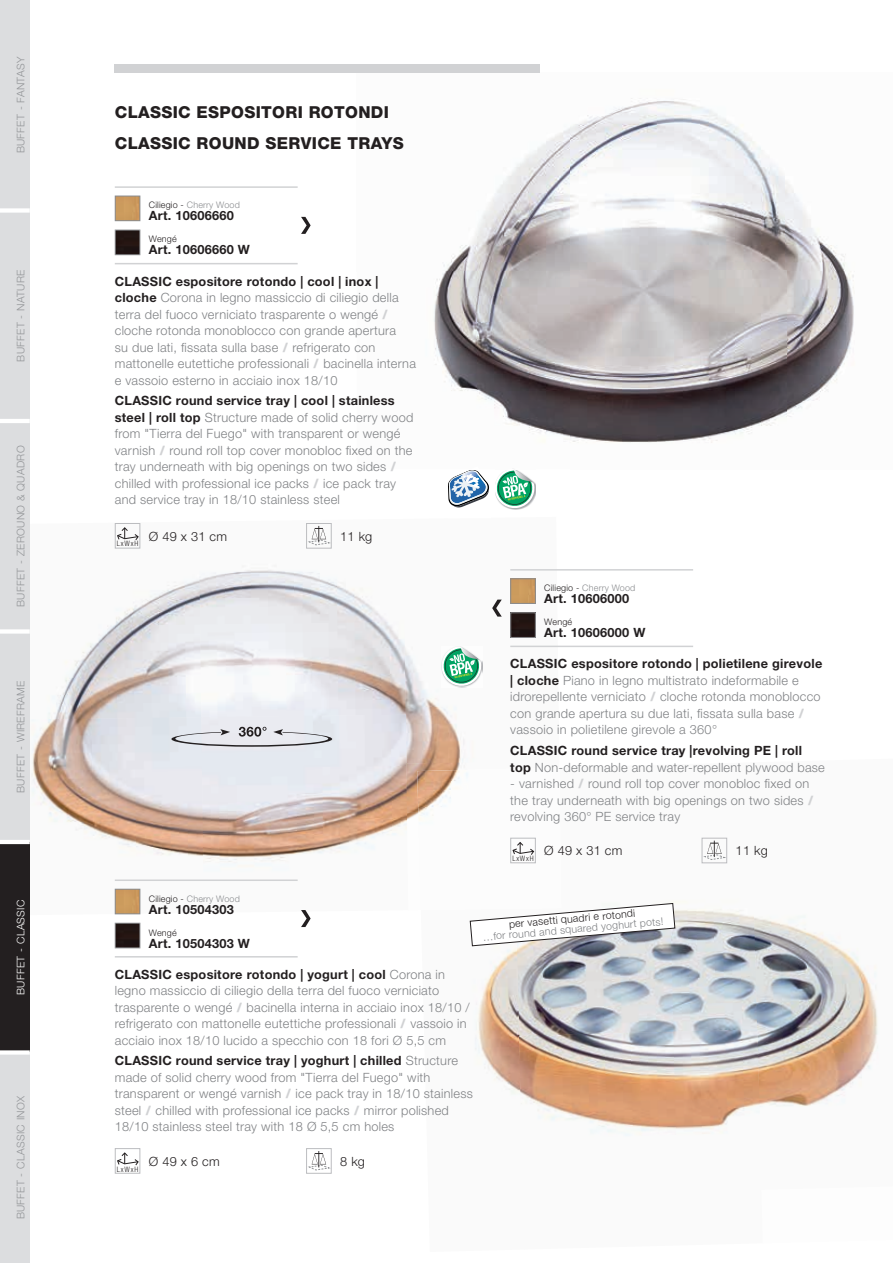
<style>
.page{position:relative;width:893px;height:1263px;background:#fff}
.page>*{position:absolute;margin:0;border:0;box-sizing:border-box;transform-origin:0 0}
.t1{font:800 16.5px/30.8px "Helvetica Neue LT Std";letter-spacing:.02em;color:#231f20}
.t2{font:300 12.75px/16.5px "Helvetica Neue LT Std";letter-spacing:.02em;color:#808285}
.t3{font:700 12.75px/16.5px "Helvetica Neue LT Std";letter-spacing:.02em;color:#231f20}
.t4{font:300 12.75px "Helvetica Neue LT Std";letter-spacing:.02em;color:#231f20}
.t5{font:300 10.5px "Helvetica Neue LT Std";letter-spacing:.03em;color:#939598}
.t6{font:300 10.5px "Helvetica Neue LT Std";color:#808285}
.t7{font:300 10.5px "Helvetica Neue LT Std";color:#231f20}
.t8{font:300 10.5px "Helvetica Neue LT Std";letter-spacing:.03em;color:#fff}
.t9{font:300 9px "Helvetica Neue LT Std";letter-spacing:.02em;color:#8a8c8f}
.t10{font:300 9px "Helvetica Neue LT Std";letter-spacing:.02em;color:#231f20}
.t11{font:300 condensed 7.5px "Helvetica Neue LT Std";letter-spacing:.11em;color:#231f20}
.s1{color:#231f20}
.s2{font-weight:700;color:#231f20}
.s3{font-weight:800;color:#d1d2d4}
.s4{font-weight:300;color:#808285}
</style>
<div class="page">
<img style="left:48px;top:523px;width:151px;height:194px">
<img style="left:199px;top:525px;width:204px;height:192px">
<img style="left:403px;top:599px;width:156px;height:162px">
<img style="left:31px;top:717px;width:170px;height:198px">
<img style="left:201px;top:714px;width:208px;height:153px">
<img style="left:406px;top:761px;width:59px;height:51px">
<img style="left:407px;top:812px;width:10px;height:55px">
<img style="left:434px;top:98px;width:421px;height:345px">
<img style="left:525px;top:837px;width:225px;height:192px">
<img style="left:750px;top:915px;width:128px;height:192px">
<img style="left:475px;top:947px;width:50px;height:147px">
<img style="left:519px;top:1029px;width:244px;height:107px">
<img style="left:417px;top:767px;width:144px;height:135px">
<svg style="left:448px;top:470px;width:88px;height:40px"></svg>
<svg style="left:440px;top:646px;width:43px;height:42px"></svg>
<svg style="left:171px;top:727px;width:161px;height:20px;background:#c9cad0"></svg>
<img style="left:512px;top:580px;width:22px;height:22px">
<div style="left:510px;top:578px;width:26px;height:26px;border:1px solid #8a8c8f"></div>
<img style="left:117px;top:891px;width:21px;height:21px">
<div style="left:115px;top:889px;width:25px;height:25px;border:1px solid #8a8c8f"></div>
<img style="left:512px;top:614px;width:22px;height:22px">
<div style="left:510px;top:612px;width:26px;height:26px;border:1px solid #8a8c8f"></div>
<img style="left:117px;top:925px;width:21px;height:21px">
<div style="left:115px;top:923px;width:25px;height:25px;border:1px solid #8a8c8f"></div>
<img style="left:117px;top:198px;width:21px;height:21px">
<div style="left:115px;top:196px;width:25px;height:25px;border:1px solid #8a8c8f"></div>
<img style="left:117px;top:232px;width:21px;height:21px">
<div style="left:115px;top:230px;width:25px;height:25px;border:1px solid #8a8c8f"></div>
<svg style="left:469px;top:902px;width:207px;height:45px"></svg>
<div style="left:115px;top:64px;width:425px;height:8px;background:#d1d2d4"></div>
<svg style="left:492px;top:600px;width:10px;height:17px"></svg>
<svg style="left:301px;top:217px;width:10px;height:17px"></svg>
<svg style="left:301px;top:910px;width:10px;height:17px"></svg>
<div style="left:510px;top:838px;width:26px;height:25px;border:1px solid #bcbdc0"></div>
<svg style="left:512px;top:841px;width:23px;height:15px"></svg>
<div style="left:115px;top:523px;width:25px;height:25px;border:1px solid #bcbdc0"></div>
<svg style="left:117px;top:527px;width:22px;height:14px"></svg>
<div style="left:115px;top:1148px;width:25px;height:26px;border:1px solid #bcbdc0"></div>
<svg style="left:117px;top:1152px;width:22px;height:14px"></svg>
<div style="left:702px;top:838px;width:25px;height:25px;border:1px solid #bcbdc0"></div>
<svg style="left:703px;top:841px;width:24px;height:19px"></svg>
<div style="left:306px;top:523px;width:26px;height:26px;border:1px solid #bcbdc0"></div>
<svg style="left:307px;top:526px;width:24px;height:19px"></svg>
<div style="left:306px;top:1148px;width:26px;height:26px;border:1px solid #bcbdc0"></div>
<svg style="left:307px;top:1151px;width:24px;height:19px"></svg>
<hr style="left:510px;top:646px;width:183px;height:1px;background:#d1d2d4">
<hr style="left:115px;top:263px;width:183px;height:1px;background:#d1d2d4">
<hr style="left:115px;top:956px;width:183px;height:1px;background:#d1d2d4">
<hr style="left:510px;top:569px;width:183px;height:2px;background:#d1d2d4">
<hr style="left:115px;top:186px;width:183px;height:2px;background:#d1d2d4">
<hr style="left:115px;top:879px;width:183px;height:2px;background:#d1d2d4">
<div style="left:0;top:0;width:30px;height:210px;background:#dcdddf"></div>
<div style="left:0;top:210px;width:30px;height:211px;background:#dcdddf"></div>
<div style="left:0;top:421px;width:30px;height:210px;background:#dcdddf"></div>
<div style="left:0;top:631px;width:30px;height:211px;background:#dcdddf"></div>
<div style="left:0;top:842px;width:30px;height:210px;background:#231f20"></div>
<div style="left:0;top:1052px;width:30px;height:211px;background:#dcdddf"></div>
<div style="left:0;top:208px;width:30px;height:5px;background:#fff"></div>
<hr style="left:0;top:419px;width:30px;height:4px;background:#fff">
<div style="left:0;top:629px;width:30px;height:5px;background:#fff"></div>
<hr style="left:0;top:840px;width:30px;height:4px;background:#fff">
<svg style="left:0;top:1050px;width:30px;height:4px"></svg>
<p class="t5" style="left:14px;top:153px;width:98px;rotate:-90deg">BUFFET - FANTASY</p>
<p class="t5" style="left:14px;top:362px;width:93px;rotate:-90deg">BUFFET - NATURE</p>
<p class="t5" style="left:14px;top:607px;width:163px;rotate:-90deg">BUFFET - ZEROUNO &amp; QUADRO</p>
<p class="t5" style="left:14px;top:793px;width:114px;rotate:-90deg">BUFFET - WIREFRAME</p>
<p class="t8" style="left:14px;top:995px;width:97px;rotate:-90deg">BUFFET - CLASSIC</p>
<p class="t5" style="left:14px;top:1219px;width:125px;rotate:-90deg">BUFFET - CLASSIC INOX</p>
<p class="t1" style="left:115px;top:97px;width:290px">CLASSIC ESPOSITORI ROTONDI<br>CLASSIC ROUND SERVICE TRAYS</p>
<p class="t9" style="left:149px;top:200px;width:93px"><span class="s1">Ciliegio -</span> Cherry Wood</p>
<p class="t3" style="left:149px;top:207px;width:87px">Art. 10606660</p>
<p class="t10" style="left:149px;top:234px;width:29px">Wengé</p>
<p class="t3" style="left:149px;top:241px;width:103px">Art. 10606660 W</p>
<p class="t2" style="left:115px;top:272px;width:303px"><span class="s2">CLASSIC espositore rotondo | cool | inox | cloche</span> Corona in legno massiccio di ciliegio della terra del fuoco verniciato trasparente o wengé <span class="s3">/ </span>cloche rotonda monoblocco con grande apertura<br>su due lati, fissata sulla base <span class="s3">/</span> refrigerato con mattonelle eutettiche professionali <span class="s3">/</span> bacinella interna e vassoio esterno in acciaio inox 18/10</p>
<p class="t2" style="left:115px;top:392px;width:300px"><span class="s2">CLASSIC round service tray | cool | stainless steel | roll top</span> Structure made of solid cherry wood from "Tierra del Fuego" with transparent or wengé varnish <span class="s3">/</span> round roll top cover monobloc fixed on the tray underneath with big openings on two sides <span class="s3">/ </span>chilled with professional ice packs <span class="s3">/</span> ice pack tray and service tray in 18/10 stainless steel</p>
<p class="t11" style="left:117px;top:539px;width:23px">LxWxH</p>
<p class="t4" style="left:149px;top:528px;width:80px">Ø 49 x 31 cm</p>
<p class="t4" style="left:340px;top:528px;width:34px">11 kg</p>
<p class="t9" style="left:544px;top:582px;width:93px"><span class="s1">Ciliegio -</span> Cherry Wood</p>
<p class="t3" style="left:544px;top:590px;width:87px">Art. 10606000</p>
<p class="t10" style="left:544px;top:616px;width:29px">Wengé</p>
<p class="t3" style="left:544px;top:624px;width:103px">Art. 10606000 W</p>
<p class="t2" style="left:510px;top:655px;width:314px"><span class="s2">CLASSIC espositore rotondo | polietilene girevole | cloche</span> Piano in legno multistrato indeformabile e idrorepellente verniciato <span class="s3">/</span> cloche rotonda monoblocco con grande apertura su due lati, fissata sulla base <span class="s3">/ </span>vassoio in polietilene girevole a 360°</p>
<p class="t3" style="left:510px;top:742px;width:316px">CLASSIC round service tray |revolving PE | roll top <span class="s4">Non-deformable and water-repellent plywood base</span></p>
<p class="t2" style="left:510px;top:775px;width:304px">- varnished <span class="s3">/</span> round roll top cover monobloc fixed on the tray underneath with big openings on two sides <span class="s3">/ </span>revolving 360° PE service tray</p>
<p class="t11" style="left:512px;top:854px;width:23px">LxWxH</p>
<p class="t4" style="left:544px;top:843px;width:80px">Ø 49 x 31 cm</p>
<p class="t4" style="left:736px;top:843px;width:34px">11 kg</p>
<p class="t9" style="left:149px;top:893px;width:93px"><span class="s1">Ciliegio -</span> Cherry Wood</p>
<p class="t3" style="left:149px;top:900px;width:87px">Art. 10504303</p>
<p class="t10" style="left:149px;top:927px;width:29px">Wengé</p>
<p class="t3" style="left:149px;top:934px;width:103px">Art. 10504303 W</p>
<p class="t2" style="left:115px;top:965px;width:356px"><span class="s2">CLASSIC espositore rotondo | yogurt | cool</span> Corona in legno massiccio di ciliegio della terra del fuoco verniciato trasparente o wengé <span class="s3">/</span> bacinella interna in acciaio inox 18/10 / refrigerato con mattonelle eutettiche professionali <span class="s3">/</span> vassoio in acciaio inox 18/10 lucido a specchio con 18 fori Ø 5,5 cm</p>
<p class="t2" style="left:115px;top:1052px;width:360px"><span class="s2">CLASSIC round service tray | yoghurt | chilled</span> Structure made of solid cherry wood from "Tierra del Fuego" with transparent or wengé varnish <span class="s3">/</span> ice pack tray in 18/10 stainless steel <span class="s3">/</span> chilled with professional ice packs <span class="s3">/</span> mirror polished 18/10 stainless steel tray with 18 Ø 5,5 cm holes</p>
<p class="t11" style="left:117px;top:1164px;width:23px">LxWxH</p>
<p class="t4" style="left:149px;top:1153px;width:72px">Ø 49 x 6 cm</p>
<p class="t4" style="left:340px;top:1153px;width:26px">8 kg</p>
<p class="t7" style="left:508px;top:918px;width:128px;rotate:-5deg">per vasetti quadri e rotondi</p>
<p class="t6" style="left:482px;top:930px;width:183px;rotate:-5deg">…for round and squared yoghurt pots!</p>
</div>
